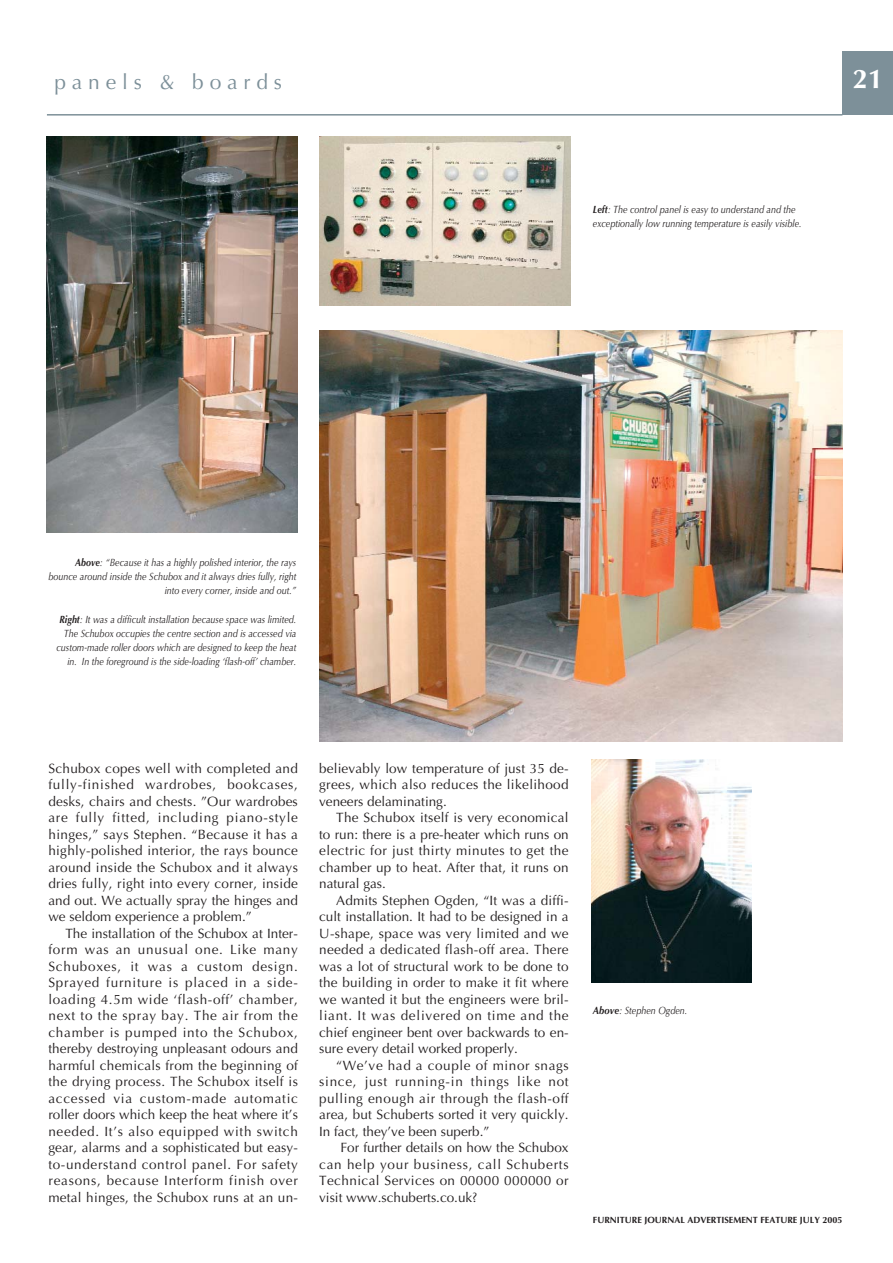
<style>
.page{position:relative;width:893px;height:1263px;background:#fff}
.page>*{position:absolute;margin:0;border:0;box-sizing:border-box;transform-origin:0 0}
.t1{font:700 27px "Optima";color:#fff}
.t2{font:21px "Optima";letter-spacing:.28em;color:#7d9099}
.t3{font:13.5px/16.5px "Optima";letter-spacing:.01em;color:#231f20;text-align:justify}
.t4{font:italic 10.5px/14.2px "Optima";color:#231f20;text-align:right;scale:.85 1}
.t5{font:italic 10.5px "Optima";color:#231f20;scale:.9 1}
.t6{font:700 9px "Optima";color:#231f20}
.s1{font-weight:700}
</style>
<div class="page">
<div style="left:842px;top:51px;width:50px;height:64px;background:#7d9099"></div>
<hr style="left:47px;top:114px;width:795px;height:2px;background:#7d9099">
<img style="left:591px;top:759px;width:160px;height:224px">
<img style="left:319px;top:330px;width:523px;height:411px">
<img style="left:47px;top:136px;width:251px;height:396px">
<img style="left:319px;top:136px;width:251px;height:169px">
<h2 class="t2" style="left:54px;top:73px;width:229px">panels &amp; boards</h2>
<h1 class="t1" style="left:853px;top:68px;width:32px">21</h1>
<p class="t4" style="left:593px;top:203px;width:247px;text-align:left"><span class="s1">Left</span>: The control panel is easy to understand and the exceptionally low running temperature is easily visible.</p>
<p class="t4" style="left:48px;top:556px;width:293px"><span class="s1">Above</span>: “Because it has a highly polished interior, the rays bounce around inside the Schubox and it always dries fully, right into every corner, inside and out.”</p>
<p class="t4" style="left:56px;top:613px;width:284px"><span class="s1">Right</span>: It was a difficult installation because space was limited.<br>The Schubox occupies the centre section and is accessed via custom-made roller doors which are designed to keep the heat in. In the foreground is the side-loading ‘flash-off’ chamber.</p>
<p class="t3" style="left:48px;top:761px;width:251px">Schubox copes well with completed and fully-finished wardrobes, bookcases, desks, chairs and chests. ”Our wardrobes are fully fitted, including piano-style hinges,” says Stephen. “Because it has a highly-polished interior, the rays bounce around inside the Schubox and it always dries fully, right into every corner, inside and out. We actually spray the hinges and we seldom experience a problem.”</p>
<p class="t3" style="left:48px;top:926px;width:251px;text-indent:17px">The installation of the Schubox at Inter&shy;form was an unusual one. Like many Schuboxes, it was a custom design.<br>Sprayed furniture is placed in a side&shy;loading 4.5m wide ‘flash-off’ chamber, next to the spray bay. The air from the chamber is pumped into the Schubox, thereby destroying unpleasant odours and harmful chemicals from the beginning of the drying process. The Schubox itself is accessed via custom-made automatic roller doors which keep the heat where it’s needed. It’s also equipped with switch gear, alarms and a sophisticated but easy&shy;to-understand control panel. For safety reasons, because Interform finish over metal hinges, the Schubox runs at an un-</p>
<p class="t3" style="left:319px;top:761px;width:251px">believably low temperature of just 35 de&shy;grees, which also reduces the likelihood veneers delaminating.</p>
<p class="t3" style="left:319px;top:811px;width:251px;text-indent:17px">The Schubox itself is very economical to run: there is a pre-heater which runs on electric for just thirty minutes to get the chamber up to heat. After that, it runs on natural gas.</p>
<p class="t3" style="left:319px;top:893px;width:251px;text-indent:17px">Admits Stephen Ogden, “It was a diffi&shy;cult installation. It had to be designed in a U-shape, space was very limited and we needed a dedicated flash-off area. There was a lot of structural work to be done to the building in order to make it fit where we wanted it but the engineers were bril&shy;liant. It was delivered on time and the chief engineer bent over backwards to en&shy;sure every detail worked properly.</p>
<p class="t3" style="left:319px;top:1058px;width:251px;text-indent:17px">“We’ve had a couple of minor snags since, just running-in things like not pulling enough air through the flash-off area, but Schuberts sorted it very quickly.<br>In fact, they’ve been superb.”</p>
<p class="t3" style="left:319px;top:1141px;width:251px;text-indent:21px">For further details on how the Schubox can help your business, call Schuberts Technical Services on 00000 000000 or visit www.schuberts.co.uk?</p>
<p class="t5" style="left:593px;top:1006px;width:106px"><span class="s1">Above</span>: Stephen Ogden.</p>
<p class="t6" style="left:593px;top:1216px;width:251px">FURNITURE JOURNAL ADVERTISEMENT FEATURE JULY 2005</p>
</div>
